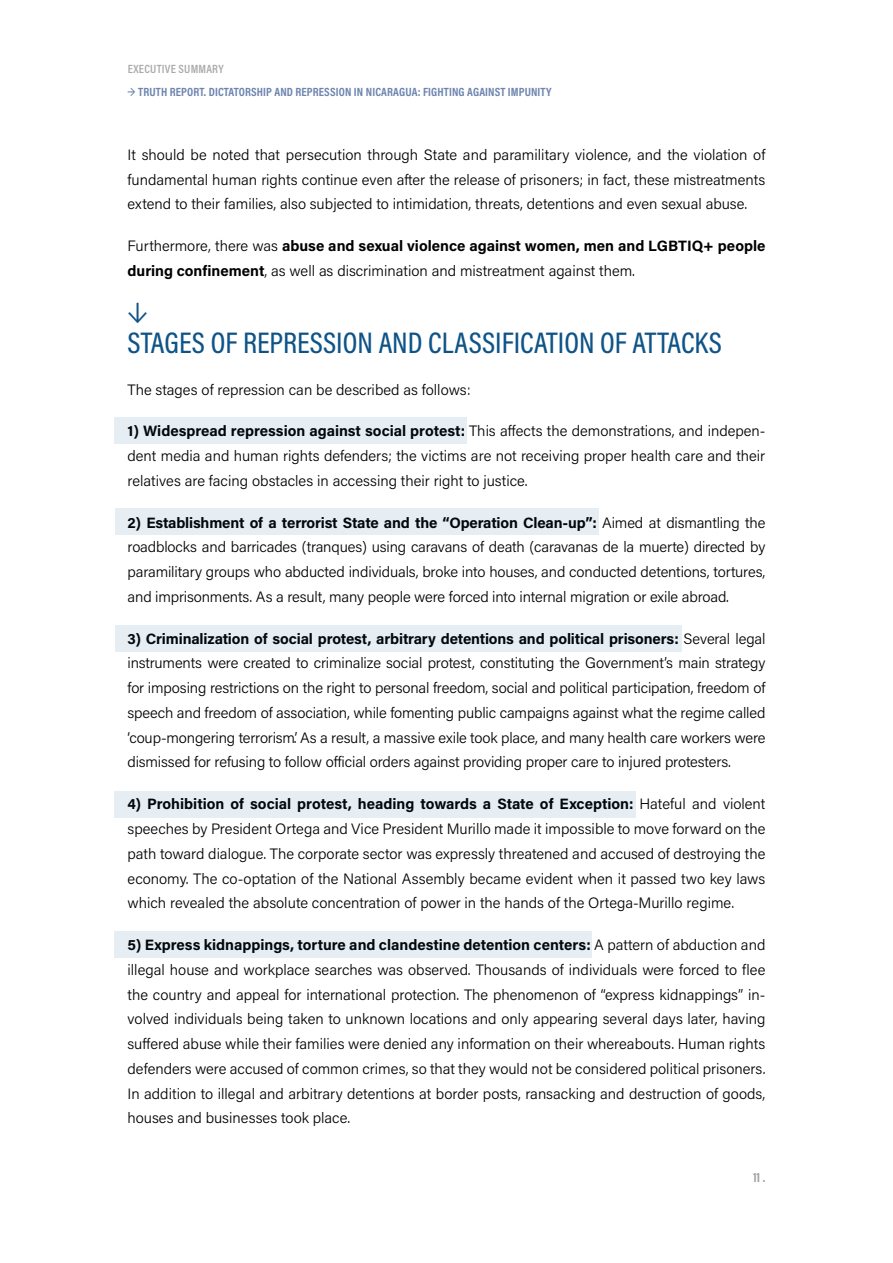
<style>
.page{position:relative;width:893px;height:1263px;background:#fff}
.page>*{position:absolute;margin:0;border:0;box-sizing:border-box;transform-origin:0 0}
.t1{font:500 30px/30px "Acumin Pro Cond";color:#0f5488}
.t2{font:300 15px/24.8px "Acumin Pro";color:#000;text-align:justify}
.t3{font:700 15px/24.8px "Acumin Pro";color:#000}
.t4{font:700 13.5px "Acumin Pro Cond";color:#706f6f}
.t5{font:700 12px "Acumin Pro Cond";letter-spacing:.01em;color:#6e85ae}
.t6{font:600 12px "Acumin Pro Cond";letter-spacing:.02em;color:#7c7b7b}
.s1{font-weight:300}
.s2{font-weight:700}
</style>
<div class="page">
<div style="left:115px;top:417px;width:352px;height:27px;background:#e7eef3"></div>
<div style="left:115px;top:508px;width:484px;height:27px;background:#e7eef3"></div>
<div style="left:115px;top:625px;width:566px;height:27px;background:#e7eef3"></div>
<div style="left:115px;top:791px;width:521px;height:26px;background:#e7eef3"></div>
<div style="left:115px;top:931px;width:477px;height:27px;background:#e7eef3"></div>
<p class="t6" style="left:128px;top:61px;width:98px">EXECUTIVE SUMMARY</p>
<p class="t5" style="left:128px;top:84px;width:426px">→ TRUTH REPORT. DICTATORSHIP AND REPRESSION IN NICARAGUA: FIGHTING AGAINST IMPUNITY</p>
<p class="t2" style="left:128px;top:142px;width:639px">It should be noted that persecution through State and paramilitary violence, and the violation of fundamental human rights continue even after the release of prisoners; in fact, these mistreatments extend to their families, also subjected to intimidation, threats, detentions and even sexual abuse.</p>
<p class="t3" style="left:128px;top:233px;width:639px"><span class="s1">Furthermore, there was</span> abuse and sexual violence against women, men and LGBTIQ+ people during confinement<span class="s1">, as well as discrimination and mistreatment against them.</span></p>
<h1 class="t1" style="left:128px;top:297px;width:596px">↓<br>STAGES OF REPRESSION AND CLASSIFICATION OF ATTACKS</h1>
<p class="t2" style="left:128px;top:376px;width:344px">The stages of repression can be described as follows:</p>
<p class="t2" style="left:128px;top:418px;width:639px"><span class="s2">1) Widespread repression against social protest:</span> This affects the demonstrations, and indepen&shy;dent media and human rights defenders; the victims are not receiving proper health care and their relatives are facing obstacles in accessing their right to justice.</p>
<p class="t2" style="left:128px;top:509px;width:639px"><span class="s2">2) Establishment of a terrorist State and the “Operation Clean-up”:</span> Aimed at dismantling the roadblocks and barricades (tranques) using caravans of death (caravanas de la muerte) directed by paramilitary groups who abducted individuals, broke into houses, and conducted detentions, tortures, and imprisonments. As a result, many people were forced into internal migration or exile abroad.</p>
<p class="t2" style="left:128px;top:625px;width:639px"><span class="s2">3) Criminalization of social protest, arbitrary detentions and political prisoners:</span> Several legal instruments were created to criminalize social protest, constituting the Government’s main strategy for imposing restrictions on the right to personal freedom, social and political participation, freedom of speech and freedom of association, while fomenting public campaigns against what the regime called ‘coup-mongering terrorism’. As a result, a massive exile took place, and many health care workers were dismissed for refusing to follow official orders against providing proper care to injured protesters.</p>
<p class="t2" style="left:128px;top:791px;width:639px"><span class="s2">4) Prohibition of social protest, heading towards a State of Exception:</span> Hateful and violent speeches by President Ortega and Vice President Murillo made it impossible to move forward on the path toward dialogue. The corporate sector was expressly threatened and accused of destroying the economy. The co-optation of the National Assembly became evident when it passed two key laws which revealed the absolute concentration of power in the hands of the Ortega-Murillo regime.</p>
<p class="t2" style="left:128px;top:932px;width:639px"><span class="s2">5) Express kidnappings, torture and clandestine detention centers:</span> A pattern of abduction and illegal house and workplace searches was observed. Thousands of individuals were forced to flee the country and appeal for international protection. The phenomenon of “express kidnappings” in&shy;volved individuals being taken to unknown locations and only appearing several days later, having suffered abuse while their families were denied any information on their whereabouts. Human rights defenders were accused of common crimes, so that they would not be considered political prisoners.<br>In addition to illegal and arbitrary detentions at border posts, ransacking and destruction of goods, houses and businesses took place.</p>
<p class="t4" style="left:753px;top:1168px;width:14px">11 .</p>
</div>
